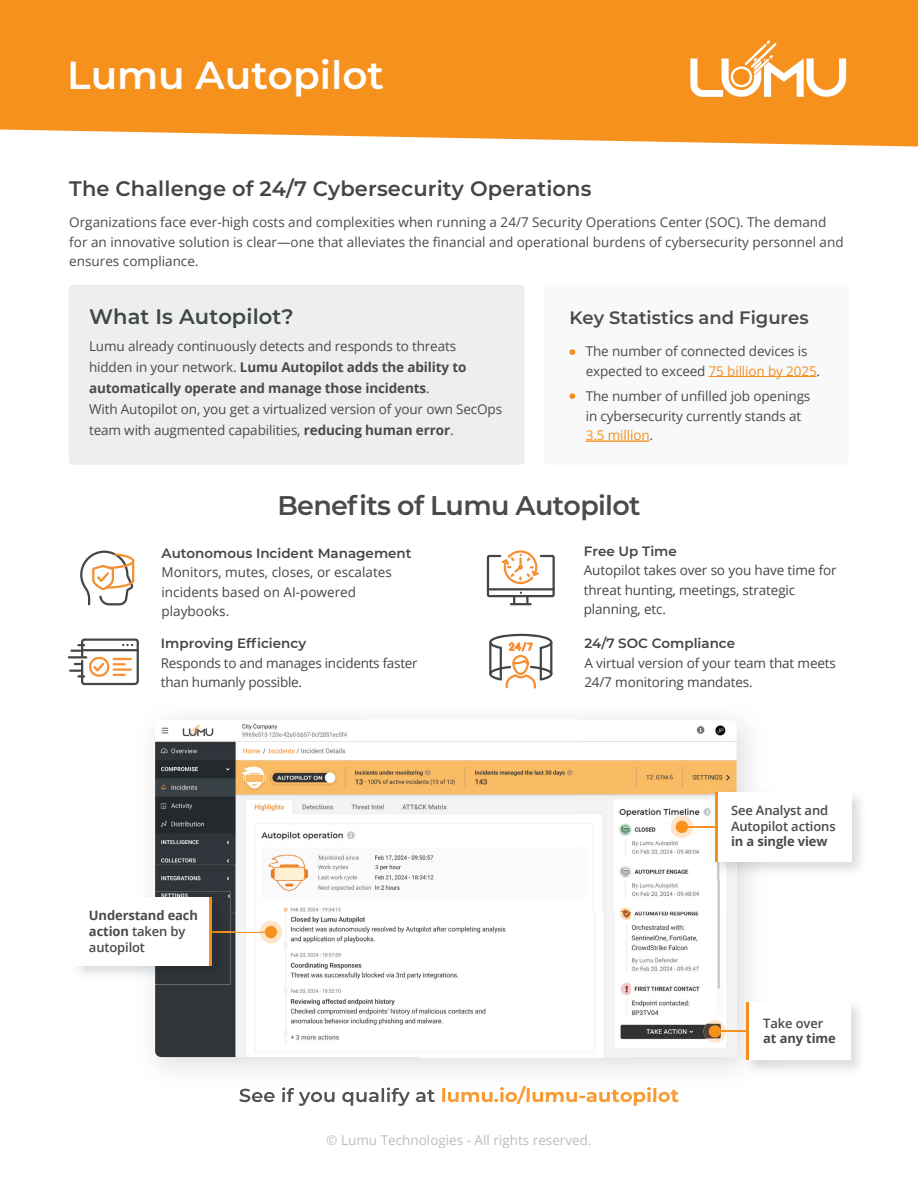
<style>
.page{position:relative;width:918px;height:1188px;background:#fff}
.page>*{position:absolute;margin:0;border:0;box-sizing:border-box;transform-origin:0 0}
.t1{font:600 39px "Montserrat";color:#fff}
.t2{font:600 27px "Montserrat";letter-spacing:-.025em;color:#494a4b}
.t3{font:600 21px "Montserrat";letter-spacing:.005em;color:#424649}
.t4{font:700 19.5px "Montserrat";color:#f89b33}
.t5{font:600 18px "Montserrat";color:#494a4b}
.t6{font:13.5px/19.5px "Open Sans";letter-spacing:-.01em;color:#494a4b}
.t7{font:13.5px/19.5px "Open Sans";letter-spacing:-.01em;color:#424649}
.t8{font:600 13.5px "Montserrat";color:#424649}
.t9{font:13.5px "Open Sans";color:#bcbdc0}
.t10{font:700 13.05px/15.9px "Open Sans";letter-spacing:-.01em;color:#494a4b}
.t11{font:600 13.05px/15.9px "Open Sans";letter-spacing:-.01em;color:#494a4b}
.s1{font-weight:700}
.s2{color:#f6911e}
.s3{font-weight:600}
.s4{font-weight:600;color:#4f5153}
</style>
<div class="page">
<div style="left:729px;top:880px;width:21px;height:190px;background:#eeeeef"></div>
<img style="left:155px;top:720px;width:582px;height:192px">
<img style="left:208px;top:912px;width:529px;height:145px">
<div style="left:155px;top:984px;width:53px;height:73px;background:#2f3539"></div>
<hr style="left:196px;top:932px;width:75px;height:1px;background:#f6911e">
<img style="left:78px;top:891px;width:152px;height:93px">
<img style="left:211px;top:932px;width:19px;height:1px">
<div style="left:75px;top:898px;width:136px;height:68px;background:#fff"></div>
<img style="left:260px;top:921px;width:22px;height:22px;border-radius:11px">
<div style="left:265px;top:926px;width:12px;height:12px;background:#f6911e;border-radius:50%"></div>
<hr style="left:209px;top:897px;width:2px;height:69px;background:#f68e1e">
<img style="left:740px;top:996px;width:119px;height:74px">
<div style="left:747px;top:1003px;width:103px;height:57px;background:#fff"></div>
<hr style="left:747px;top:1003px;width:2px;height:57px;background:#f68e1e">
<img style="left:704px;top:1020px;width:22px;height:23px;border-radius:11px">
<div style="left:709px;top:1025px;width:12px;height:13px;background:#f6911e;border-radius:50%"></div>
<hr style="left:715px;top:1031px;width:34px;height:1px;background:#f6911e">
<img style="left:671px;top:816px;width:22px;height:22px;border-radius:11px">
<div style="left:676px;top:821px;width:12px;height:12px;background:#f6911e;border-radius:50%"></div>
<hr style="left:682px;top:826px;width:55px;height:2px;background:#f6911e">
<img style="left:709px;top:786px;width:152px;height:94px">
<img style="left:709px;top:826px;width:6px;height:2px">
<div style="left:715px;top:792px;width:137px;height:69px;background:#fff"></div>
<hr style="left:715px;top:792px;width:3px;height:69px;background:#f68e1e">
<div style="left:0;top:0;width:918px;height:147px;background:#f6911e"></div>
<img style="left:240px;top:1087px;width:195px;height:12px">
<img style="left:442px;top:1086px;width:237px;height:13px">
<div style="left:544px;top:285px;width:305px;height:180px;background:#f7f9fa;border-radius:3px"></div>
<div style="left:69px;top:285px;width:456px;height:180px;background:#edefee;border-radius:4px"></div>
<svg style="left:709px;top:376px;width:108px;height:1px"></svg>
<svg style="left:586px;top:441px;width:64px;height:1px"></svg>
<svg style="left:569px;top:349px;width:6px;height:6px"></svg>
<svg style="left:569px;top:393px;width:6px;height:6px"></svg>
<svg style="left:68px;top:639px;width:71px;height:46px"></svg>
<svg style="left:80px;top:551px;width:54px;height:54px"></svg>
<svg style="left:489px;top:634px;width:63px;height:55px"></svg>
<svg style="left:487px;top:550px;width:68px;height:55px"></svg>
<svg style="left:690px;top:40px;width:156px;height:57px"></svg>
<h1 class="t1" style="left:67px;top:48px;width:318px">Lumu Autopilot</h1>
<h3 class="t3" style="left:69px;top:174px;width:524px">The Challenge of 24/7 Cybersecurity Operations</h3>
<p class="t6" style="left:69px;top:212px;width:776px">Organizations face ever-high costs and complexities when running a 24/7 Security Operations Center (SOC). The demand for an innovative solution is clear—one that alleviates the financial and operational burdens of cybersecurity personnel and ensures compliance.</p>
<h3 class="t3" style="left:89px;top:301px;width:206px">What Is Autopilot?</h3>
<p class="t6" style="left:89px;top:335px;width:415px;line-height:21px">Lumu already continuously detects and responds to threats hidden in your network. <span class="s1">Lumu Autopilot adds the ability to automatically operate and manage those incidents</span>.<br>With Autopilot on, you get a virtualized version of your own SecOps team with augmented capabilities, <span class="s1">reducing human error</span>.</p>
<h3 class="t5" style="left:569px;top:304px;width:241px">Key Statistics and Figures</h3>
<p class="t6" style="left:586px;top:341px;width:236px">The number of connected devices is expected to exceed <span class="s2">75 billion by 2025</span>.</p>
<p class="t6" style="left:586px;top:386px;width:226px">The number of unfilled job openings in cybersecurity currently stands at<br><span class="s2">3.5 million</span>.</p>
<h2 class="t2" style="left:277px;top:487px;width:365px">Benefits of Lumu Autopilot</h2>
<p class="t8" style="left:162px;top:543px;width:252px">Autonomous Incident Management</p>
<p class="t7" style="left:162px;top:562px;width:232px">Monitors, mutes, closes, or escalates incidents based on AI-powered playbooks.</p>
<p class="t8" style="left:584px;top:634px;width:152px">24/7 SOC Compliance</p>
<p class="t7" style="left:584px;top:653px;width:253px">A virtual version of your team that meets<br>24/7 monitoring mandates.</p>
<p class="t8" style="left:584px;top:541px;width:95px">Free Up Time</p>
<p class="t7" style="left:584px;top:560px;width:254px">Autopilot takes over so you have time for threat hunting, meetings, strategic planning, etc.</p>
<p class="t8" style="left:161px;top:634px;width:147px">Improving Efficiency</p>
<p class="t7" style="left:161px;top:653px;width:258px">Responds to and manages incidents faster than humanly possible.</p>
<p class="t10" style="left:89px;top:907px;width:111px">Understand each action <span class="s3">taken by autopilot</span></p>
<h3 class="t4" style="left:239px;top:1082px;width:442px"><span class="s4">See if you qualify at</span> lumu.io/lumu-autopilot</h3>
<p class="t9" style="left:326px;top:1131px;width:267px">© Lumu Technologies - All rights reserved.</p>
<p class="t11" style="left:731px;top:802px;width:106px">See Analyst and<br>Autopilot actions</p>
<p class="t10" style="left:731px;top:833px;width:98px">in a single view</p>
<p class="t11" style="left:763px;top:1015px;width:62px">Take over</p>
<p class="t10" style="left:763px;top:1030px;width:74px">at any time</p>
</div>
